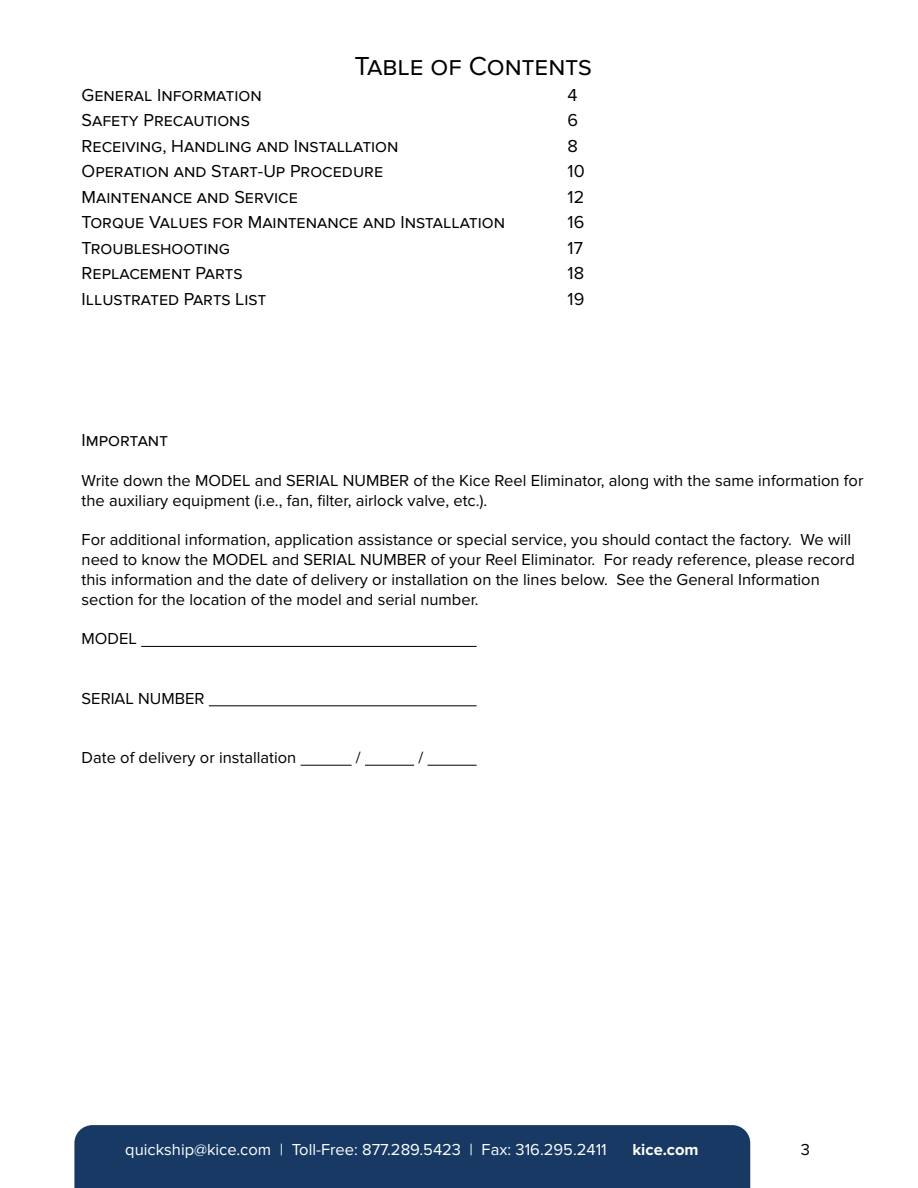
<style>
.page{position:relative;width:918px;height:1188px;background:#fff}
.page>*{position:absolute;margin:0;border:0;box-sizing:border-box;transform-origin:0 0}
.t1{font:27px "Proxima Nova";color:#000}
.t2{font:18px "Proxima Nova";color:#000}
.t3{font:16.5px/19.8px "Proxima Nova";color:#000}
.t4{font:16.5px "Proxima Nova";color:#fff}
.t5{font:700 16.5px "Proxima Nova";color:#fff}
</style>
<div class="page">
<div style="left:74px;top:1125px;width:676px;height:63px;background:#173963"></div>
<hr style="left:141px;top:646px;width:336px;height:1px;background:#000">
<hr style="left:209px;top:706px;width:268px;height:1px;background:#000">
<hr style="left:301px;top:765px;width:51px;height:1px;background:#000">
<hr style="left:365px;top:765px;width:49px;height:1px;background:#000">
<hr style="left:428px;top:765px;width:49px;height:1px;background:#000">
<h1 class="t1" style="left:354px;top:51px;width:239px">Table of Contents</h1>
<p class="t2" style="left:82px;top:85px;width:182px">General Information</p>
<p class="t2" style="left:568px;top:85px;width:12px">4</p>
<p class="t2" style="left:82px;top:110px;width:170px">Safety Precautions</p>
<p class="t2" style="left:568px;top:110px;width:12px">6</p>
<p class="t2" style="left:82px;top:136px;width:318px">Receiving, Handling and Installation</p>
<p class="t2" style="left:568px;top:136px;width:12px">8</p>
<p class="t2" style="left:82px;top:161px;width:303px">Operation and Start-Up Procedure</p>
<p class="t2" style="left:568px;top:161px;width:19px">10</p>
<p class="t2" style="left:82px;top:187px;width:218px">Maintenance and Service</p>
<p class="t2" style="left:568px;top:187px;width:18px">12</p>
<p class="t2" style="left:82px;top:212px;width:425px">Torque Values for Maintenance and Installation</p>
<p class="t2" style="left:568px;top:212px;width:18px">16</p>
<p class="t2" style="left:82px;top:238px;width:150px">Troubleshooting</p>
<p class="t2" style="left:568px;top:238px;width:17px">17</p>
<p class="t2" style="left:82px;top:263px;width:162px">Replacement Parts</p>
<p class="t2" style="left:568px;top:263px;width:18px">18</p>
<p class="t2" style="left:82px;top:289px;width:186px">Illustrated Parts List</p>
<p class="t2" style="left:568px;top:289px;width:18px">19</p>
<p class="t2" style="left:82px;top:430px;width:88px">Important</p>
<p class="t3" style="left:82px;top:471px;width:783px">Write down the MODEL and SERIAL NUMBER of the Kice Reel Eliminator, along with the same information for the auxiliary equipment (i.e., fan, filter, airlock valve, etc.).</p>
<p class="t3" style="left:82px;top:530px;width:775px">For additional information, application assistance or special service, you should contact the factory. We will need to know the MODEL and SERIAL NUMBER of your Reel Eliminator. For ready reference, please record this information and the date of delivery or installation on the lines below. See the General Information section for the location of the model and serial number.</p>
<p class="t3" style="left:82px;top:629px;width:57px">MODEL</p>
<p class="t3" style="left:82px;top:688px;width:124px">SERIAL NUMBER</p>
<p class="t3" style="left:82px;top:748px;width:216px">Date of delivery or installation</p>
<p class="t3" style="left:356px;top:748px;width:6px">/</p>
<p class="t3" style="left:418px;top:748px;width:6px">/</p>
<p class="t4" style="left:125px;top:1140px;width:483px">quickship@kice.com | Toll-Free: 877.289.5423 | Fax: 316.295.2411</p>
<p class="t5" style="left:632px;top:1140px;width:68px">kice.com</p>
<p class="t3" style="left:801px;top:1140px;width:11px">3</p>
</div>
